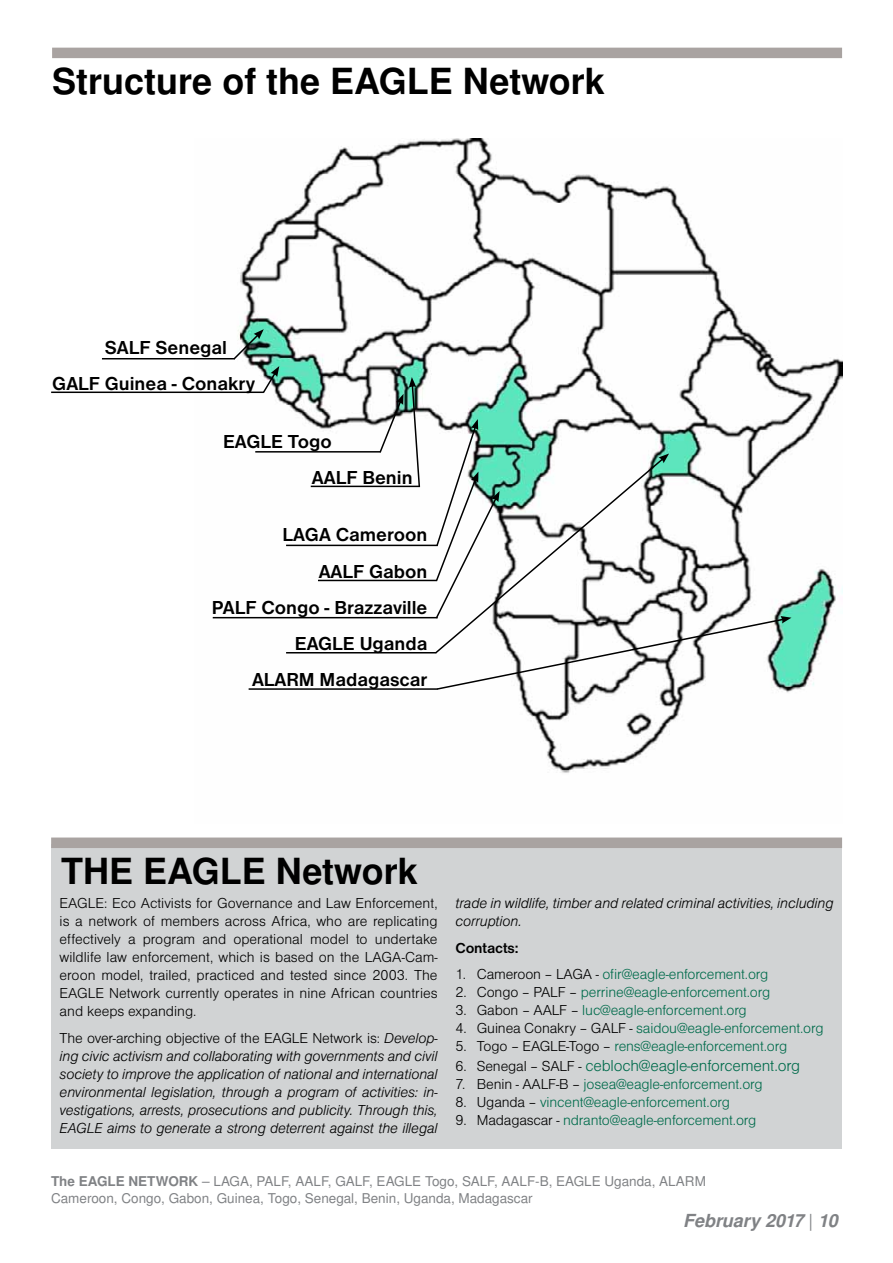
<style>
.page{position:relative;width:893px;height:1263px;background:#fff}
.page>*{position:absolute;margin:0;border:0;box-sizing:border-box;transform-origin:0 0}
.t1{font:700 36px "Nimbus Sans LOT";color:#000}
.t2{font:700 19.5px/36.2px "Nimbus Sans DOT";color:#000}
.t3{font:italic 700 18px "Nimbus Sans LOT";color:#808285}
.t4{font:16.5px "Nimbus Sans DOT Ligh";letter-spacing:-.01em;color:#006b4b}
.t5{font:15px/18px "Nimbus Sans DOT Ligh";letter-spacing:-.005em;color:#000;text-align:justify}
.t6{font:15px/18px "Nimbus Sans DOT Ligh Ital";letter-spacing:-.01em;color:#000;text-align:justify}
.t7{font:15px "Nimbus Sans DOT Ligh";letter-spacing:-.01em;color:#006b4b}
.t8{font:700 15px "Nimbus Sans DOT";letter-spacing:-.01em;color:#000}
.t9{font:13.5px/16.2px "Nimbus Sans LOT";color:#808285}
.s1{font-family:"Nimbus Sans DOT Ligh Ital"}
.s2{color:#000}
.s3{font-size:15px;color:#000}
.s4{font-weight:700}
.s5{font-weight:400;font-style:normal}
</style>
<div class="page">
<div style="left:51px;top:844px;width:791px;height:304px;background:#d1d3d4"></div>
<div style="left:51px;top:837px;width:791px;height:11px;background:#a9a3a1"></div>
<img style="left:194px;top:138px;width:648px;height:635px">
<hr style="left:102px;top:358px;width:133px;height:1px;background:#000">
<hr style="left:51px;top:391px;width:213px;height:2px;background:#000">
<svg style="left:232px;top:329px;width:47px;height:66px"></svg>
<hr style="left:255px;top:451px;width:126px;height:2px;background:#000">
<svg style="left:378px;top:394px;width:25px;height:60px"></svg>
<hr style="left:311px;top:486px;width:109px;height:1px;background:#000">
<svg style="left:409px;top:377px;width:12px;height:111px"></svg>
<hr style="left:286px;top:545px;width:152px;height:1px;background:#000">
<hr style="left:318px;top:580px;width:119px;height:1px;background:#000">
<hr style="left:213px;top:617px;width:225px;height:1px;background:#000">
<hr style="left:286px;top:652px;width:150px;height:1px;background:#000">
<div style="left:52px;top:48px;width:790px;height:10px;background:#a9a3a1"></div>
<hr style="left:249px;top:688px;width:189px;height:2px;background:#000">
<svg style="left:434px;top:419px;width:357px;height:272px"></svg>
<h1 class="t1" style="left:52px;top:60px;width:554px">Structure of the EAGLE Network</h1>
<h2 class="t2" style="left:52px;top:330px;width:205px;text-indent:53px">SALF Senegal<br>GALF Guinea - Conakry</h2>
<h2 class="t2" style="left:312px;top:423px;width:102px;text-indent:-89px">EAGLE Togo<br>AALF Benin</h2>
<h2 class="t2" style="left:212px;top:517px;width:217px;text-align:right">LAGA Cameroon<br>AALF Gabon<br>PALF Congo - Brazzaville<br>EAGLE Uganda<br>ALARM Madagascar</h2>
<h1 class="t1" style="left:61px;top:850px;width:358px">THE EAGLE Network</h1>
<p class="t5" style="left:60px;top:894px;width:379px">EAGLE: Eco Activists for Governance and Law Enforcement, is a network of members across Africa, who are replicating effectively a program and operational model to undertake wildlife law enforcement, which is based on the LAGA-Cam&shy;eroon model, trailed, practiced and tested since 2003. The EAGLE Network currently operates in nine African countries and keeps expanding.</p>
<p class="t5" style="left:60px;top:1029px;width:380px">The over-arching objective of the EAGLE Network is: <span class="s1">Develop-</span></p>
<p class="t6" style="left:60px;top:1047px;width:380px">ing civic activism and collaborating with governments and civil society to improve the application of national and international environmental legislation, through a program of activities: in&shy;vestigations, arrests, prosecutions and publicity. Through this, EAGLE aims to generate a strong deterrent against the illegal</p>
<p class="t6" style="left:456px;top:894px;width:379px">trade in wildlife, timber and related criminal activities, including corruption.</p>
<p class="t8" style="left:456px;top:939px;width:64px">Contacts:</p>
<p class="t7" style="left:456px;top:966px;width:314px"><span class="s2">1. Cameroon – LAGA -</span> ofir@eagle-enforcement.org</p>
<p class="t7" style="left:456px;top:984px;width:316px"><span class="s2">2. Congo – PALF –</span> perrine@eagle-enforcement.org</p>
<p class="t7" style="left:456px;top:1002px;width:293px"><span class="s2">3. Gabon – AALF –</span> luc@eagle-enforcement.org</p>
<p class="t7" style="left:456px;top:1020px;width:369px"><span class="s2">4. Guinea Conakry – GALF -</span> saidou@eagle-enforcement.org</p>
<p class="t7" style="left:456px;top:1038px;width:333px"><span class="s2">5. Togo – EAGLE-Togo –</span> rens@eagle-enforcement.org</p>
<p class="t4" style="left:456px;top:1056px;width:346px"><span class="s3">6. Senegal – SALF -</span> cebloch@eagle-enforcement.org</p>
<p class="t7" style="left:456px;top:1076px;width:309px"><span class="s2">7. Benin - AALF-B –</span> josea@eagle-enforcement.org</p>
<p class="t7" style="left:456px;top:1094px;width:276px"><span class="s2">8. Uganda –</span> vincent@eagle-enforcement.org</p>
<p class="t7" style="left:456px;top:1112px;width:302px"><span class="s2">9. Madagascar -</span> ndranto@eagle-enforcement.org</p>
<p class="t9" style="left:51px;top:1174px;width:656px"><span class="s4">The EAGLE NETWORK</span> – LAGA, PALF, AALF, GALF, EAGLE Togo, SALF, AALF-B, EAGLE Uganda, ALARM<br>Cameroon, Congo, Gabon, Guinea, Togo, Senegal, Benin, Uganda, Madagascar</p>
<p class="t3" style="left:683px;top:1210px;width:156px">February 2017 <span class="s5">|</span> 10</p>
</div>
